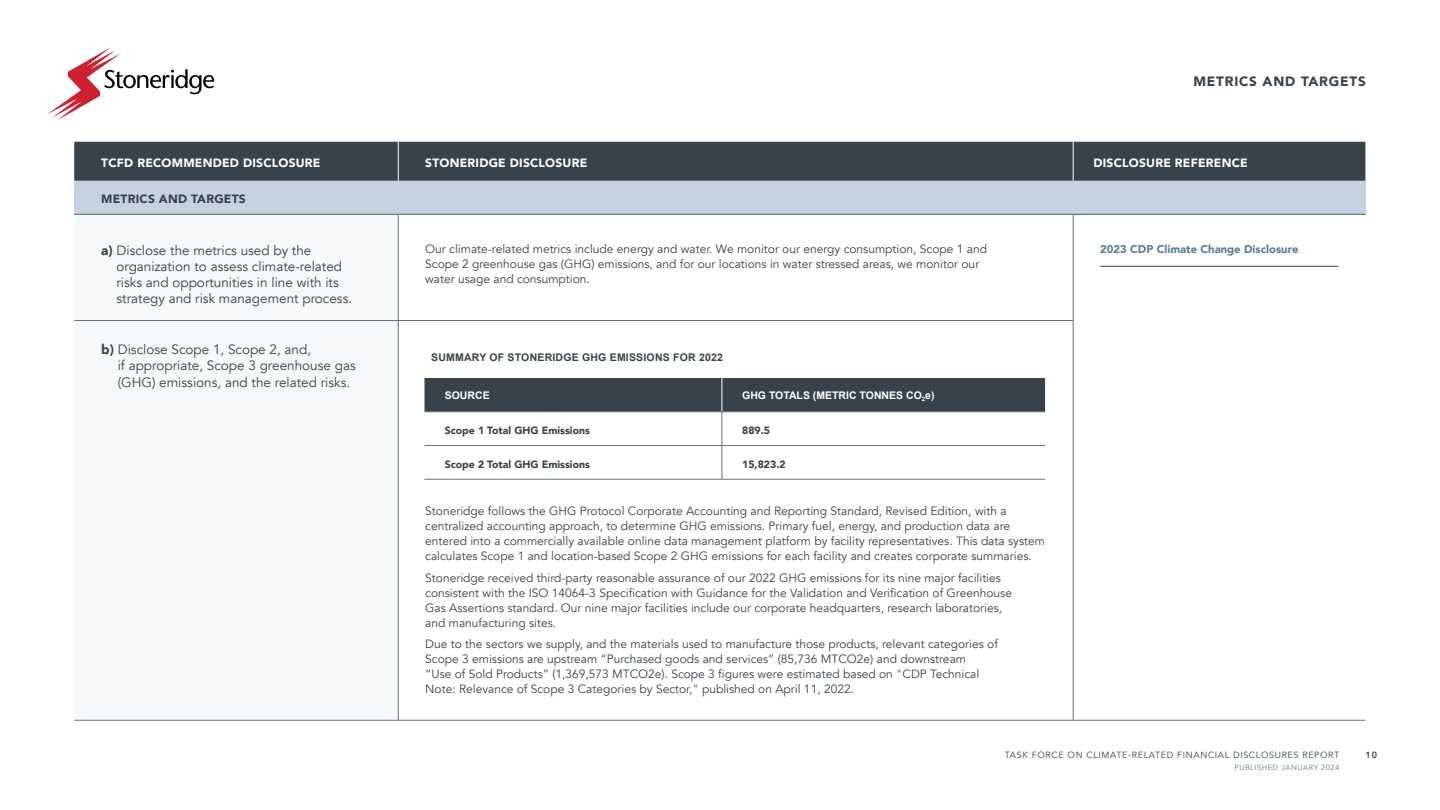
<style>
.page{position:relative;width:1440px;height:810px;background:#fff}
.page>*{position:absolute;margin:0;border:0;box-sizing:border-box;transform-origin:0 0}
.t1{font:13.5px/16.2px "Avenir";color:#37424a}
.t2{font:900 13.5px "Avenir";letter-spacing:.06em;color:#37424a}
.t3{font:12px/15px "Avenir";color:#37424a}
.t4{font:900 12px "Avenir";letter-spacing:.02em;color:#fff}
.t5{font:900 12px "Avenir";letter-spacing:.02em;color:#37424a}
.t6{font:900 11.25px "Avenir";color:#597e96}
.t7{font:900 10.5px "Avenir";color:#37424a}
.t8{font:700 10.5px "Arial";letter-spacing:.02em;color:#37424a}
.t9{font:700 10.5px "Arial";color:#fff}
.t10{font:9px "Avenir";letter-spacing:.07em;color:#37424a}
.t11{font:800 9px "Avenir";color:#37424a}
.t12{font:7.5px "Avenir";letter-spacing:.07em;color:#597e96}
.s1{font-weight:900}
</style>
<div class="page">
<svg style="left:48px;top:47px;width:166px;height:73px"></svg>
<div style="left:74px;top:142px;width:1291px;height:39px;background:#37424a"></div>
<div style="left:74px;top:181px;width:1291px;height:33px;background:#c5d2e0"></div>
<div style="left:74px;top:215px;width:324px;height:505px;background:#f6f8fa"></div>
<hr style="left:398px;top:142px;width:1px;height:39px;background:#fff">
<hr style="left:1073px;top:142px;width:1px;height:39px;background:#fff">
<hr style="left:74px;top:214px;width:324px;height:1px;background:#697177">
<hr style="left:398px;top:215px;width:1px;height:105px;background:#697177">
<hr style="left:398px;top:214px;width:675px;height:1px;background:#697177">
<hr style="left:1073px;top:215px;width:1px;height:105px;background:#697177">
<hr style="left:1073px;top:214px;width:292px;height:1px;background:#697177">
<hr style="left:74px;top:320px;width:324px;height:1px;background:#697177">
<hr style="left:74px;top:720px;width:324px;height:1px;background:#697177">
<hr style="left:398px;top:321px;width:1px;height:399px;background:#697177">
<hr style="left:398px;top:320px;width:675px;height:1px;background:#697177">
<hr style="left:398px;top:720px;width:675px;height:1px;background:#697177">
<hr style="left:1073px;top:321px;width:1px;height:399px;background:#697177">
<hr style="left:1073px;top:720px;width:292px;height:1px;background:#697177">
<hr style="left:1100px;top:266px;width:238px;height:1px;background:#37424a">
<svg style="left:424px;top:412px;width:621px;height:67px"></svg>
<div style="left:424px;top:378px;width:621px;height:33px;background:#37424a"></div>
<hr style="left:722px;top:378px;width:1px;height:34px;background:#fff">
<hr style="left:424px;top:411px;width:298px;height:1px;background:#697177">
<hr style="left:722px;top:412px;width:1px;height:33px;background:#697177">
<hr style="left:722px;top:411px;width:323px;height:1px;background:#697177">
<hr style="left:424px;top:445px;width:298px;height:1px;background:#697177">
<hr style="left:424px;top:479px;width:298px;height:1px;background:#697177">
<hr style="left:722px;top:446px;width:1px;height:33px;background:#697177">
<hr style="left:722px;top:445px;width:323px;height:1px;background:#697177">
<hr style="left:722px;top:479px;width:323px;height:1px;background:#697177">
<p class="t2" style="left:1193px;top:69px;width:174px">METRICS AND TARGETS</p>
<p class="t4" style="left:101px;top:153px;width:221px">TCFD RECOMMENDED DISCLOSURE</p>
<p class="t4" style="left:425px;top:153px;width:164px">STONERIDGE DISCLOSURE</p>
<p class="t4" style="left:1093px;top:153px;width:156px">DISCLOSURE REFERENCE</p>
<p class="t5" style="left:101px;top:189px;width:146px">METRICS AND TARGETS</p>
<p class="t1" style="left:116px;top:242px;width:237px;text-indent:-15px"><span class="s1">a)</span> Disclose the metrics used by the organization to assess climate-related risks and opportunities in line with its strategy and risk management process.</p>
<p class="t3" style="left:425px;top:242px;width:563px">Our climate-related metrics include energy and water. We monitor our energy consumption, Scope 1 and<br>Scope 2 greenhouse gas (GHG) emissions, and for our locations in water stressed areas, we monitor our water usage and consumption.</p>
<p class="t6" style="left:1100px;top:239px;width:200px">2023 CDP Climate Change Disclosure</p>
<p class="t1" style="left:118px;top:342px;width:240px;text-indent:-16px"><span class="s1">b)</span> Disclose Scope 1, Scope 2, and,<br>if appropriate, Scope 3 greenhouse gas (GHG) emissions, and the related risks.</p>
<p class="t8" style="left:431px;top:351px;width:293px">SUMMARY OF STONERIDGE GHG EMISSIONS FOR 2022</p>
<p class="t9" style="left:445px;top:388px;width:46px">SOURCE</p>
<p class="t9" style="left:742px;top:388px;width:194px">GHG TOTALS (METRIC TONNES CO<sub>2</sub>e)</p>
<p class="t7" style="left:445px;top:421px;width:147px">Scope 1 Total GHG Emissions</p>
<p class="t7" style="left:742px;top:421px;width:29px">889.5</p>
<p class="t7" style="left:445px;top:455px;width:147px">Scope 2 Total GHG Emissions</p>
<p class="t7" style="left:742px;top:455px;width:45px">15,823.2</p>
<p class="t3" style="left:425px;top:503px;width:621px">Stoneridge follows the GHG Protocol Corporate Accounting and Reporting Standard, Revised Edition, with a centralized accounting approach, to determine GHG emissions. Primary fuel, energy, and production data are entered into a commercially available online data management platform by facility representatives. This data system calculates Scope 1 and location-based Scope 2 GHG emissions for each facility and creates corporate summaries.</p>
<p class="t3" style="left:425px;top:570px;width:588px">Stoneridge received third-party reasonable assurance of our 2022 GHG emissions for its nine major facilities consistent with the ISO 14064-3 Specification with Guidance for the Validation and Verification of Greenhouse Gas Assertions standard. Our nine major facilities include our corporate headquarters, research laboratories, and manufacturing sites.</p>
<p class="t3" style="left:425px;top:637px;width:574px">Due to the sectors we supply, and the materials used to manufacture those products, relevant categories of Scope 3 emissions are upstream “Purchased goods and services” (85,736 MTCO2e) and downstream<br>“Use of Sold Products” (1,369,573 MTCO2e). Scope 3 figures were estimated based on "CDP Technical Note: Relevance of Scope 3 Categories by Sector," published on April 11, 2022.</p>
<p class="t10" style="left:1005px;top:750px;width:336px">TASK FORCE ON CLIMATE-RELATED FINANCIAL DISCLOSURES REPORT</p>
<p class="t12" style="left:1234px;top:763px;width:106px">PUBLISHED JANUARY 2024</p>
<p class="t11" style="left:1365px;top:748px;width:13px">10</p>
</div>
